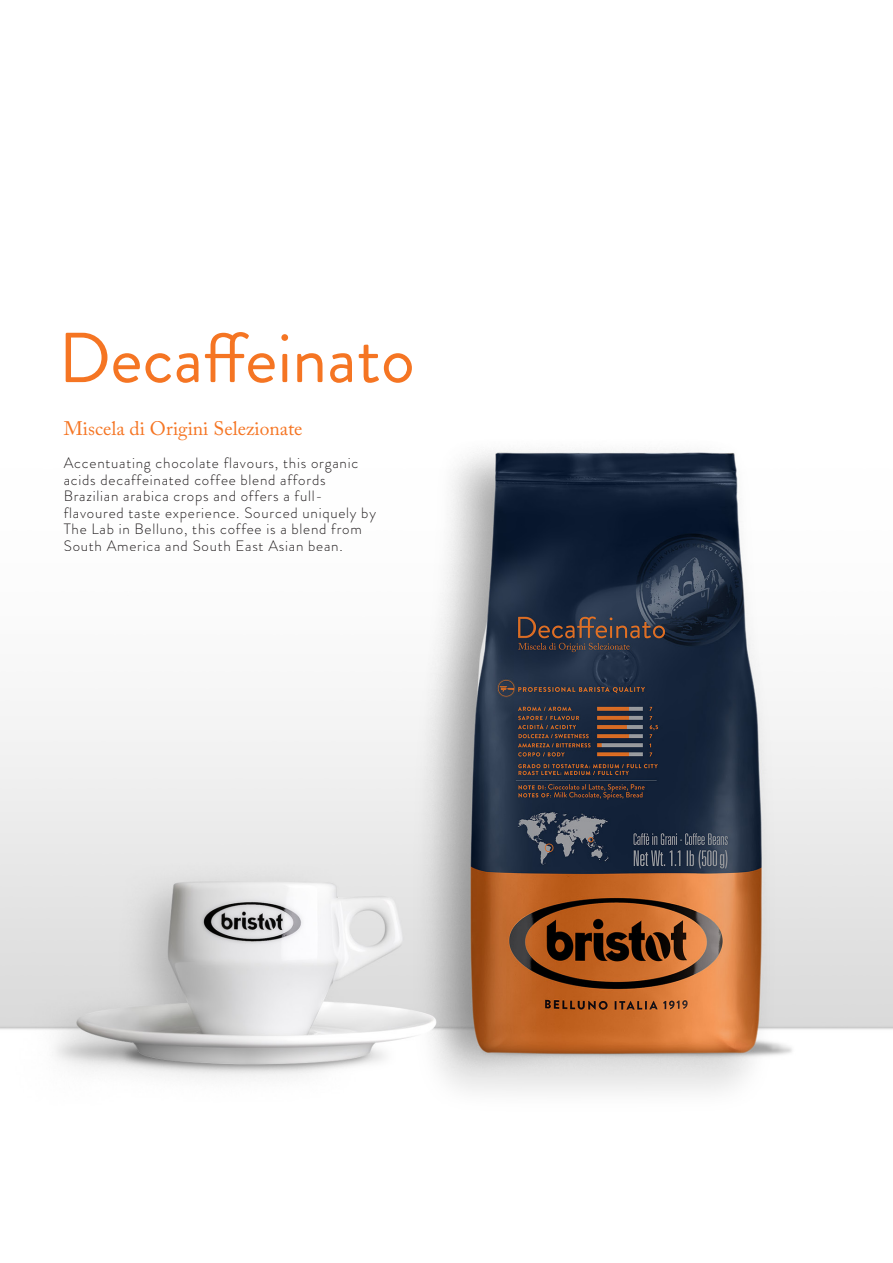
<style>
.page{position:relative;width:893px;height:1263px;background:#fff}
.page>*{position:absolute;margin:0;border:0;box-sizing:border-box;transform-origin:0 0}
.t1{font:70.5px "Brandon Grotesque";color:#f57523}
.t2{font:19.5px "Adobe Caslon Pro";color:#f57523}
.t3{font:300 15px/16.5px "Brandon Grotesque";letter-spacing:.05em;color:#231f20}
</style>
<div class="page">
<img style="left:0;top:450px;width:893px;height:642px">
<h1 class="t1" style="left:58px;top:309px;width:358px">Decaffeinato</h1>
<h2 class="t2" style="left:64px;top:417px;width:240px">Miscela di Origini Selezionate</h2>
<p class="t3" style="left:64px;top:455px;width:314px">Accentuating chocolate flavours, this organic acids decaffeinated coffee blend affords Brazilian arabica crops and offers a full&shy;flavoured taste experience. Sourced uniquely by The Lab in Belluno, this coffee is a blend from South America and South East Asian bean.</p>
</div>
